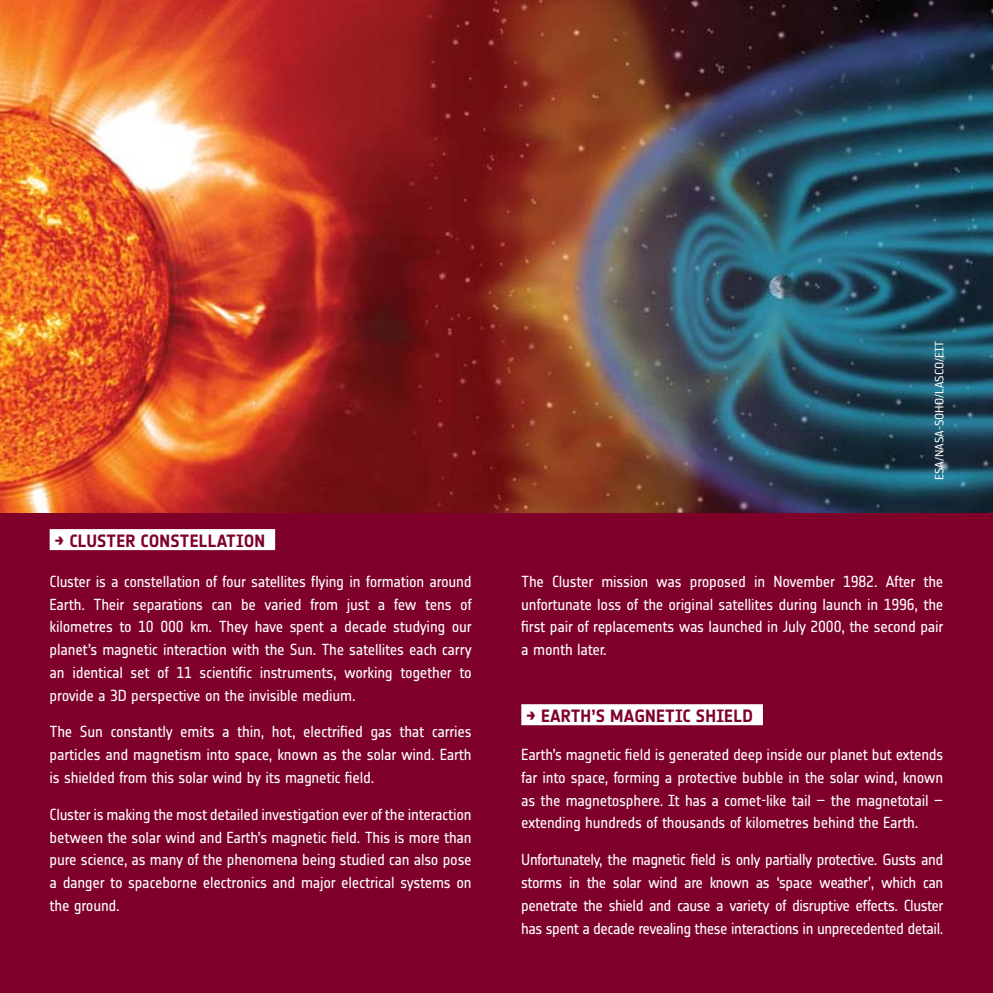
<style>
.page{position:relative;width:993px;height:993px;background:#fff}
.page>*{position:absolute;margin:0;border:0;box-sizing:border-box;transform-origin:0 0}
.t1{font:700 17.5px "Notes Esa";letter-spacing:.01em;color:#7f0029}
.t2{font:15.75px/22.8px "Notes Esa";letter-spacing:-.015em;color:#fff;text-align:justify}
.t3{font:14px "Reykjavik One OT A Gauge";color:#fff}
</style>
<div class="page">
<img style="left:0;top:0;width:992px;height:513px">
<div style="left:0;top:513px;width:992px;height:479px;background:#7f0029"></div>
<div style="left:50px;top:529px;width:225px;height:21px;background:#fff"></div>
<div style="left:521px;top:704px;width:241px;height:21px;background:#fff"></div>
<p class="t1" style="left:55px;top:530px;width:212px">→ CLUSTER CONSTELLATION</p>
<p class="t2" style="left:50px;top:570px;width:423px">Cluster is a constellation of four satellites flying in formation around Earth. Their separations can be varied from just a few tens of kilometres to 10 000 km. They have spent a decade studying our planet’s magnetic interaction with the Sun. The satellites each carry an identical set of 11 scientific instruments, working together to provide a 3D perspective on the invisible medium.</p>
<p class="t2" style="left:50px;top:720px;width:423px">The Sun constantly emits a thin, hot, electrified gas that carries particles and magnetism into space, known as the solar wind. Earth is shielded from this solar wind by its magnetic field.</p>
<p class="t2" style="left:50px;top:802px;width:423px">Cluster is making the most detailed investigation ever of the interaction between the solar wind and Earth’s magnetic field. This is more than pure science, as many of the phenomena being studied can also pose a danger to spaceborne electronics and major electrical systems on the ground.</p>
<p class="t3" style="left:931px;top:480px;width:141px;rotate:-90deg">ESA/NASA-SOHO/LASCO/EIT</p>
<p class="t2" style="left:521px;top:570px;width:423px">The Cluster mission was proposed in November 1982. After the unfortunate loss of the original satellites during launch in 1996, the first pair of replacements was launched in July 2000, the second pair a month later.</p>
<p class="t1" style="left:526px;top:705px;width:228px">→ EARTH’S MAGNETIC SHIELD</p>
<p class="t2" style="left:521px;top:743px;width:423px">Earth’s magnetic field is generated deep inside our planet but extends far into space, forming a protective bubble in the solar wind, known as the magnetosphere. It has a comet-like tail – the magnetotail – extending hundreds of thousands of kilometres behind the Earth.</p>
<p class="t2" style="left:521px;top:848px;width:423px">Unfortunately, the magnetic field is only partially protective. Gusts and storms in the solar wind are known as ‘space weather’, which can penetrate the shield and cause a variety of disruptive effects. Cluster has spent a decade revealing these interactions in unprecedented detail.</p>
</div>
